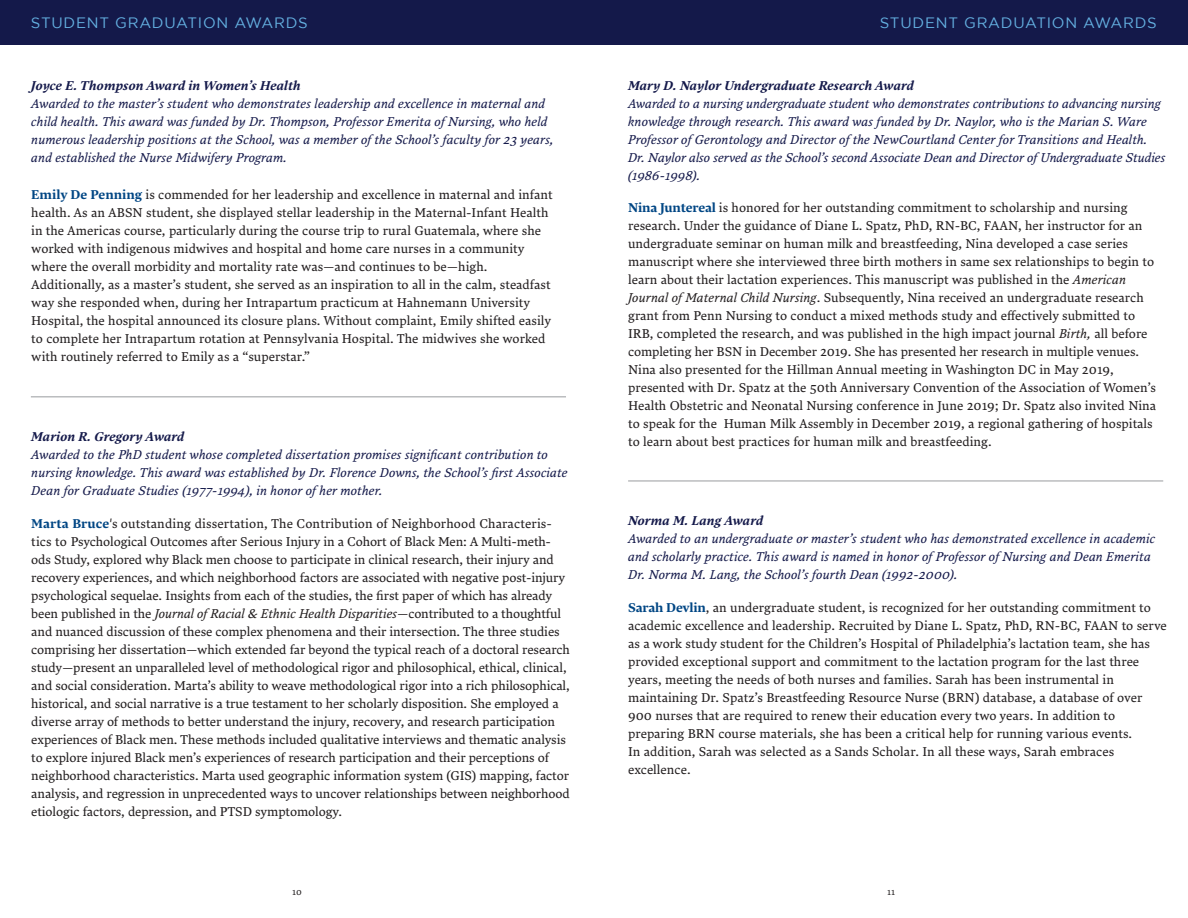
<style>
.page{position:relative;width:1188px;height:918px;background:#fff}
.page>*{position:absolute;margin:0;border:0;box-sizing:border-box;transform-origin:0 0}
.t1{font:15px "Gotham";letter-spacing:.05em;color:#64b0e1}
.t2{font:12.75px/18px "Lava Std";color:#231f20}
.t3{font:italic 12.75px/18px "Lava Std";color:#14194a}
.t4{font:12.75px "Lava Std Bld Ita";color:#14194a}
.t5{font:9px "Lava Std";color:#231f20}
.s1{font-family:"Lava Std Bld";color:#004684}
.s2{font-style:italic}
</style>
<div class="page">
<div style="left:0;top:0;width:1188px;height:44px;background:#14194a"></div>
<hr style="left:31px;top:397px;width:535px;height:1px;background:#999b9e">
<hr style="left:628px;top:481px;width:535px;height:1px;background:#999b9e">
<p class="t1" style="left:31px;top:14px;width:278px">STUDENT GRADUATION AWARDS</p>
<p class="t1" style="left:880px;top:14px;width:278px">STUDENT GRADUATION AWARDS</p>
<p class="t4" style="left:31px;top:77px;width:271px">Joyce E. Thompson Award in Women’s Health</p>
<p class="t3" style="left:31px;top:94px;width:524px">Awarded to the master’s student who demonstrates leadership and excellence in maternal and child health. This award was funded by Dr. Thompson, Professor Emerita of Nursing, who held numerous leadership positions at the School, was a member of the School’s faculty for 23 years, and established the Nurse Midwifery Program.</p>
<p class="t2" style="left:31px;top:185px;width:523px"><span class="s1">Emily De Penning</span> is commended for her leadership and excellence in maternal and infant health. As an ABSN student, she displayed stellar leadership in the Maternal-Infant Health in the Americas course, particularly during the course trip to rural Guatemala, where she worked with indigenous midwives and hospital and home care nurses in a community where the overall morbidity and mortality rate was—and continues to be—high.<br>Additionally, as a master’s student, she served as an inspiration to all in the calm, steadfast way she responded when, during her Intrapartum practicum at Hahnemann University Hospital, the hospital announced its closure plans. Without complaint, Emily shifted easily to complete her Intrapartum rotation at Pennsylvania Hospital. The midwives she worked with routinely referred to Emily as a “superstar.”</p>
<p class="t4" style="left:628px;top:77px;width:288px">Mary D. Naylor Undergraduate Research Award</p>
<p class="t3" style="left:628px;top:94px;width:539px">Awarded to a nursing undergraduate student who demonstrates contributions to advancing nursing knowledge through research. This award was funded by Dr. Naylor, who is the Marian S. Ware Professor of Gerontology and Director of the NewCourtland Center for Transitions and Health.<br>Dr. Naylor also served as the School’s second Associate Dean and Director of Undergraduate Studies (1986-1998).</p>
<p class="t2" style="left:628px;top:198px;width:530px"><span class="s1">Nina Juntereal</span> is honored for her outstanding commitment to scholarship and nursing research. Under the guidance of Diane L. Spatz, PhD, RN-BC, FAAN, her instructor for an undergraduate seminar on human milk and breastfeeding, Nina developed a case series manuscript where she interviewed three birth mothers in same sex relationships to begin to learn about their lactation experiences. This manuscript was published in the <span class="s2">American Journal of Maternal Child Nursing</span>. Subsequently, Nina received an undergraduate research grant from Penn Nursing to conduct a mixed methods study and effectively submitted to IRB, completed the research, and was published in the high impact journal <span class="s2">Birth,</span> all before completing her BSN in December 2019. She has presented her research in multiple venues.<br>Nina also presented for the Hillman Annual meeting in Washington DC in May 2019, presented with Dr. Spatz at the 50th Anniversary Convention of the Association of Women’s Health Obstetric and Neonatal Nursing conference in June 2019; Dr. Spatz also invited Nina to speak for the Human Milk Assembly in December 2019, a regional gathering of hospitals to learn about best practices for human milk and breastfeeding.</p>
<p class="t4" style="left:31px;top:429px;width:155px">Marion R. Gregory Award</p>
<p class="t3" style="left:31px;top:446px;width:538px">Awarded to the PhD student whose completed dissertation promises significant contribution to nursing knowledge. This award was established by Dr. Florence Downs, the School’s first Associate<br>Dean for Graduate Studies (1977-1994), in honor of her mother.</p>
<p class="t2" style="left:31px;top:514px;width:540px"><span class="s1">Marta Bruce</span>'s outstanding dissertation, The Contribution of Neighborhood Characteris&shy;tics to Psychological Outcomes after Serious Injury in a Cohort of Black Men: A Multi-meth&shy;ods Study, explored why Black men choose to participate in clinical research, their injury and recovery experiences, and which neighborhood factors are associated with negative post-injury psychological sequelae. Insights from each of the studies, the first paper of which has already been published in the <span class="s2">Journal of Racial &amp; Ethnic Health Disparities</span>—contributed to a thoughtful and nuanced discussion of these complex phenomena and their intersection. The three studies comprising her dissertation—which extended far beyond the typical reach of a doctoral research study—present an unparalleled level of methodological rigor and philosophical, ethical, clinical, and social consideration. Marta’s ability to weave methodological rigor into a rich philosophical, historical, and social narrative is a true testament to her scholarly disposition. She employed a diverse array of methods to better understand the injury, recovery, and research participation experiences of Black men. These methods included qualitative interviews and thematic analysis to explore injured Black men’s experiences of research participation and their perceptions of neighborhood characteristics. Marta used geographic information system (GIS) mapping, factor analysis, and regression in unprecedented ways to uncover relationships between neighborhood etiologic factors, depression, and PTSD symptomology.</p>
<p class="t4" style="left:628px;top:512px;width:137px">Norma M. Lang Award</p>
<p class="t3" style="left:628px;top:529px;width:529px">Awarded to an undergraduate or master’s student who has demonstrated excellence in academic and scholarly practice. This award is named in honor of Professor of Nursing and Dean Emerita<br>Dr. Norma M. Lang, the School’s fourth Dean (1992-2000).</p>
<p class="t2" style="left:628px;top:598px;width:540px"><span class="s1">Sarah Devlin</span>, an undergraduate student, is recognized for her outstanding commitment to academic excellence and leadership. Recruited by Diane L. Spatz, PhD, RN-BC, FAAN to serve as a work study student for the Children’s Hospital of Philadelphia’s lactation team, she has provided exceptional support and commitment to the lactation program for the last three years, meeting the needs of both nurses and families. Sarah has been instrumental in maintaining Dr. Spatz’s Breastfeeding Resource Nurse (BRN) database, a database of over 900 nurses that are required to renew their education every two years. In addition to preparing BRN course materials, she has been a critical help for running various events.<br>In addition, Sarah was selected as a Sands Scholar. In all these ways, Sarah embraces excellence.</p>
<p class="t5" style="left:292px;top:886px;width:11px">10</p>
<p class="t5" style="left:887px;top:886px;width:9px">11</p>
</div>
